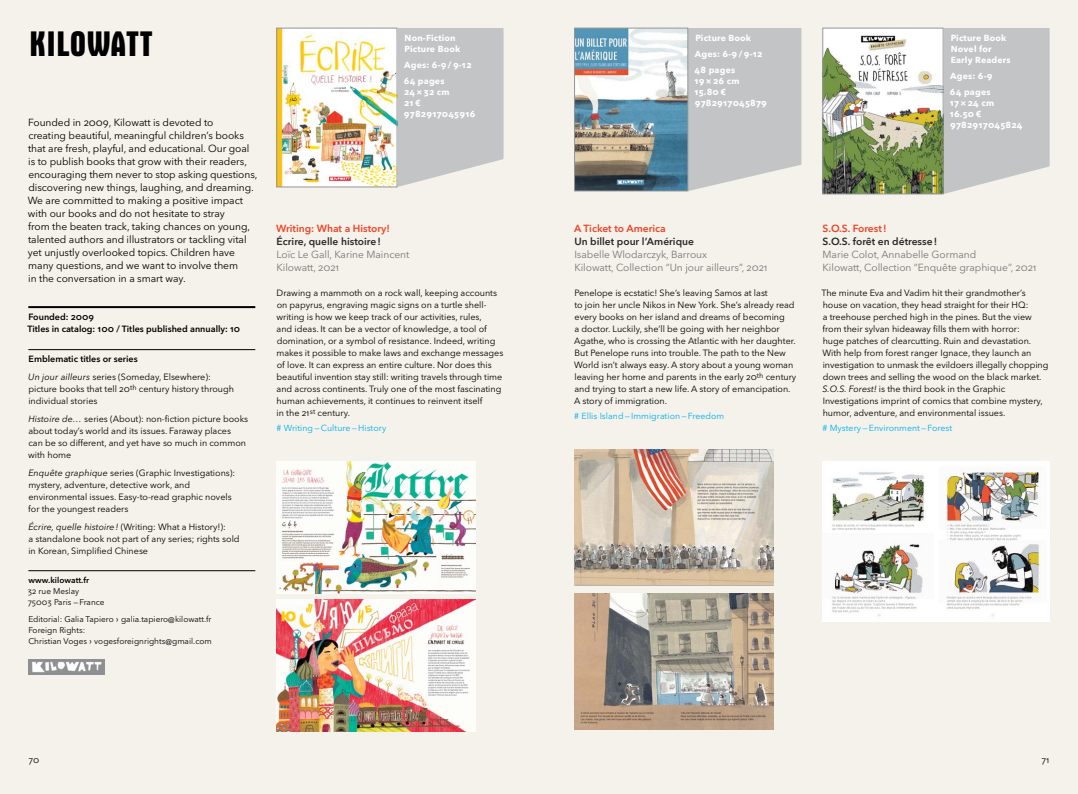
<style>
.page{position:relative;width:1078px;height:794px;background:#fff}
.page>*{position:absolute;margin:0;border:0;box-sizing:border-box;transform-origin:0 0}
.t1{font:700 condensed 36px "Aurora BT";letter-spacing:.02em;color:#000}
.t2{font:10.2px/13px "Avenir Next LT Pro";letter-spacing:-.005em;color:#000}
.t3{font:10.2px/13px "Avenir Next LT Pro";letter-spacing:-.005em;color:#77787b}
.t4{font:600 10.2px "Avenir Next LT Pro";color:#292829}
.t5{font:600 10.2px "Avenir Next LT Pro";color:#ef4123}
.t6{font:9px/12px "Avenir Next LT Pro";color:#000}
.t7{font:600 9px/12px "Avenir Next LT Pro";color:#000}
.t8{font:700 8.8px/11px "Avenir Next LT Pro";letter-spacing:.02em;color:#fff}
.t9{font:8.8px "Avenir Next LT Pro";letter-spacing:.005em;color:#00aeef}
.t10{font:8.2px/11px "Avenir Next LT Pro";color:#000}
.t11{font:600 8.2px "Avenir Next LT Pro";letter-spacing:.005em;color:#000}
.s1{font-weight:600}
.s2{font-style:italic}
.s3{font-size:9.2px}
</style>
<div class="page">
<div style="left:0;top:0;width:1077px;height:794px;background:#f4f2ea"></div>
<svg style="left:687px;top:28px;width:114px;height:163px;background:#c5c6c8"></svg>
<svg style="left:943px;top:28px;width:106px;height:166px;background:#c5c7c8"></svg>
<img style="left:576px;top:30px;width:109px;height:159px">
<div style="left:574px;top:28px;width:113px;height:163px;border:1px solid #939598"></div>
<svg style="left:397px;top:28px;width:106px;height:159px;background:#c6c7c8"></svg>
<img style="left:278px;top:30px;width:117px;height:155px">
<div style="left:276px;top:28px;width:121px;height:159px;border:1px solid #939598"></div>
<img style="left:574px;top:449px;width:198px;height:136px">
<img style="left:574px;top:593px;width:198px;height:136px">
<img style="left:822px;top:461px;width:227px;height:160px">
<hr style="left:28px;top:306px;width:227px;height:2px;background:#000">
<hr style="left:28px;top:349px;width:227px;height:1px;background:#000">
<hr style="left:28px;top:570px;width:227px;height:1px;background:#000">
<img style="left:28px;top:659px;width:76px;height:15px">
<img style="left:276px;top:461px;width:199px;height:132px">
<img style="left:276px;top:599px;width:199px;height:132px">
<img style="left:824px;top:30px;width:117px;height:162px">
<div style="left:822px;top:28px;width:121px;height:166px;border:1px solid #939598"></div>
<h1 class="t1" style="left:30px;top:23px;width:96px">KILOWATT</h1>
<p class="t2" style="left:28px;top:116px;width:231px">Founded in 2009, Kilowatt is devoted to<br>creating beautiful, meaningful children’s books that are fresh, playful, and educational. Our goal is to publish books that grow with their readers, encouraging them never to stop asking questions, discovering new things, laughing, and dreaming.<br>We are committed to making a positive impact with our books and do not hesitate to stray<br>from the beaten track, taking chances on young, talented authors and illustrators or tackling vital yet unjustly overlooked topics. Children have many questions, and we want to involve them<br>in the conversation in a smart way.</p>
<p class="t7" style="left:27px;top:311px;width:214px">Founded: 2009<br>Titles in catalog: 100 / Titles published annually: 10</p>
<p class="t6" style="left:28px;top:350px;width:184px;line-height:18px"><span class="s1">Emblematic titles or series<br></span><span class="s2">Un jour ailleurs</span> series (Someday, Elsewhere):</p>
<p class="t6" style="left:28px;top:383px;width:207px">picture books that tell 20<sup>th</sup> century history through individual stories</p>
<p class="t6" style="left:28px;top:413px;width:221px"><span class="s2">Histoire de…</span> series (About): non-fiction picture books about today’s world and its issues. Faraway places<br>can be so different, and yet have so much in common with home</p>
<p class="t6" style="left:28px;top:467px;width:208px"><span class="s2">Enquête graphique</span> series (Graphic Investigations): mystery, adventure, detective work, and environmental issues. Easy-to-read graphic novels for the youngest readers</p>
<p class="t6" style="left:28px;top:521px;width:213px"><span class="s2">Écrire, quelle histoire!</span> (Writing: What a H istory!):<br>a standalone book not part of any series; rights sold in Korean, Simplified Chinese</p>
<p class="t11" style="left:28px;top:575px;width:62px">www.kilowatt.fr</p>
<p class="t10" style="left:28px;top:586px;width:78px">32 rue Meslay<br>75003 Paris —France</p>
<p class="t10" style="left:28px;top:614px;width:185px">Editorial: Galia Tapiero <span class="s3">›</span> galia.tapiero<sub>@</sub>kilowatt.fr<br>Foreign Rights:<br>Christian Voges <span class="s3">›</span> vogesforeignrights<sub>@</sub>gmail.com</p>
<p class="t8" style="left:404px;top:32px;width:57px">Non-Fiction<br>Picture Book</p>
<p class="t8" style="left:404px;top:57px;width:69px;line-height:16px">Ages: 6-9 / 9-12<br>64 pages</p>
<p class="t8" style="left:404px;top:86px;width:73px">24×32 cm<br>21€<br>9782917045916</p>
<p class="t5" style="left:276px;top:222px;width:115px">Writing: What a History!</p>
<p class="t4" style="left:276px;top:235px;width:106px">Écrire, quelle histoire!</p>
<p class="t3" style="left:276px;top:248px;width:134px">Loïc Le Gall, Karine Maincent<br>Kilowatt, 2021</p>
<p class="t6" style="left:276px;top:287px;width:228px">Drawing a mammoth on a rock wall, keeping accounts on papyrus, engraving magic signs on a turtle shell&shy;writing is how we keep track of our activities, rules,<br>and ideas. It can be a vector of knowledge, a tool of domination, or a symbol of resistance. Indeed, writing makes it possible to make laws and exchange messages of love. It can express an entire culture. N or does this beautiful invention stay still: writing travels through time and across continents. Truly one of the most fascinating human achievements, it continues to reinvent itself<br>in the 21<sup>st</sup> century.</p>
<p class="t9" style="left:276px;top:423px;width:111px"># Writing— Culture— H istory</p>
<p class="t6" style="left:28px;top:754px;width:12px">70</p>
<p class="t8" style="left:694px;top:30px;width:69px;line-height:16px">Picture Book<br>Ages: 6-9 / 9-12<br>48 pages</p>
<p class="t8" style="left:694px;top:75px;width:74px">19×26 cm<br>15.80 €<br>9782917045879</p>
<p class="t8" style="left:950px;top:32px;width:61px">Picture Book<br>Novel for<br>Early Readers</p>
<p class="t8" style="left:949px;top:68px;width:44px;line-height:16px">Ages: 6-9<br>64 pages</p>
<p class="t8" style="left:949px;top:97px;width:74px">17×24 cm<br>16.50 €<br>9782917045824</p>
<p class="t5" style="left:574px;top:222px;width:93px">A Ticket to America</p>
<p class="t4" style="left:574px;top:235px;width:121px">Un billet pour l’Amérique</p>
<p class="t3" style="left:574px;top:248px;width:195px">Isabelle Wlodarczyk, Barroux<br>Kilowatt, Collection “U n jour ailleurs”, 2021</p>
<p class="t6" style="left:574px;top:287px;width:224px">Penelope is ecstatic! She’s leaving Samos at last<br>to join her uncle N ikos in New York. She’s already read every books on her island and dreams of becoming<br>a doctor. Luckily, she’ll be going with her neighbor Agathe, who is crossing the Atlantic with her daughter.<br>But Penelope runs into trouble. The path to the New World isn’t always easy. A story about a young woman leaving her home and parents in the early 20<sup>th</sup> century and trying to start a new life. A story of emancipation.<br>A story of immigration.</p>
<p class="t9" style="left:574px;top:411px;width:151px"># Ellis Island—Immigration—Freedom</p>
<p class="t5" style="left:822px;top:222px;width:66px">S.O.S. Forest!</p>
<p class="t4" style="left:822px;top:235px;width:116px">S.O.S. forêt en détresse!</p>
<p class="t3" style="left:822px;top:248px;width:216px">Marie Colot, Annabelle Gormand<br>Kilowatt, Collection “Enquête graphique”, 2021</p>
<p class="t6" style="left:821px;top:287px;width:228px">The minute Eva and Vadim hit their grandmother’s house on vacation, they head straight for their HQ:<br>a treehouse perched high in the pines. But the view from their sylvan hideaway fills them with horror:<br>huge patches of clearcutting. Ruin and devastation.<br>With help from forest ranger Ignace, they launch an investigation to unmask the evildoers illegally chopping down trees and selling the wood on the black market.<br><span class="s2">S.O.S. Forest!</span> is the third book in the Graphic Investigations imprint of comics that combine mystery, humor, adventure, and environmental issues.</p>
<p class="t9" style="left:822px;top:423px;width:131px"># Mystery— Environment—Forest</p>
<p class="t6" style="left:1041px;top:754px;width:10px">71</p>
</div>
